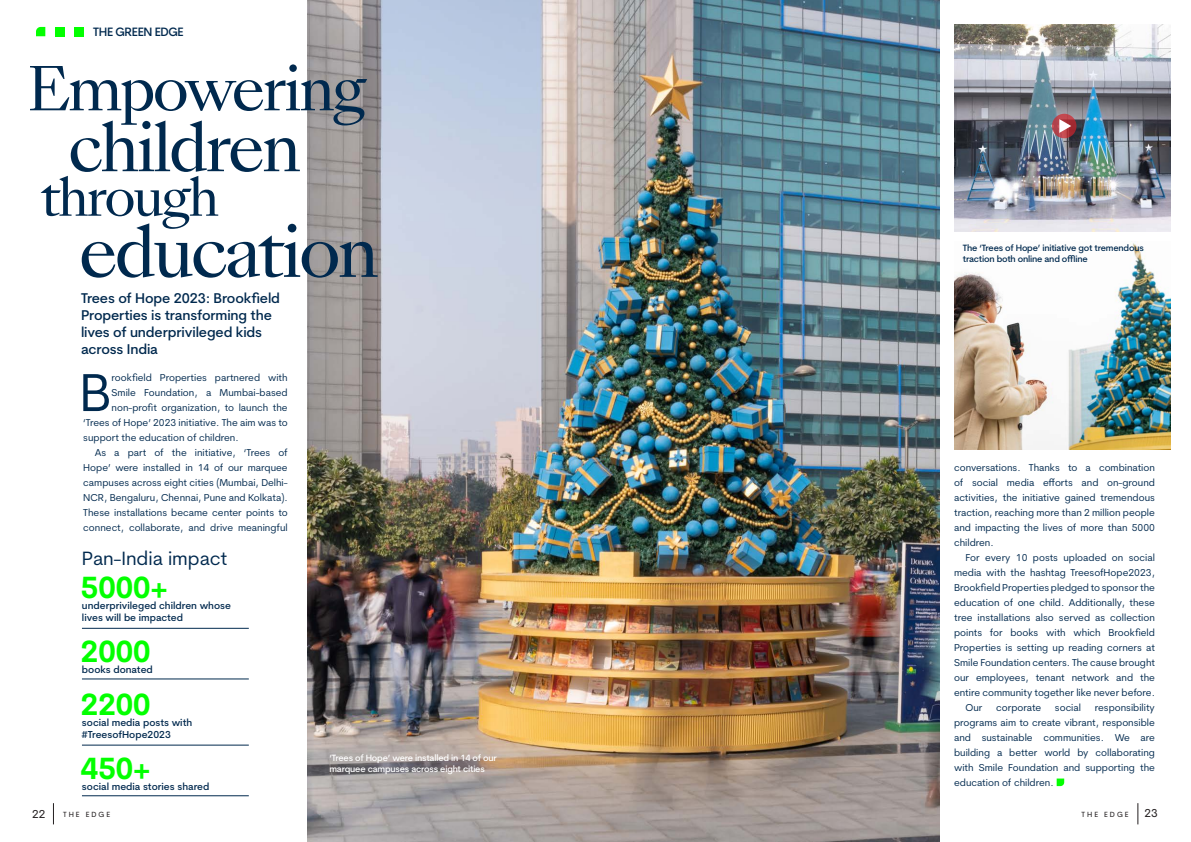
<style>
.page{position:relative;width:1191px;height:842px;background:#fff}
.page>*{position:absolute;margin:0;border:0;box-sizing:border-box;transform-origin:0 0}
.Heading{font:67.6px "Sang Bleu Kingdom";letter-spacing:-.05em;color:#00294e}
.Heading-2{font:64px "Sang Bleu Kingdom";letter-spacing:-.05em;color:#00294e}
.Heading-3{font:58.4px "Sang Bleu Kingdom";letter-spacing:-.05em;color:#00294e}
.Body_para{font:53.4px "Cerebri Sans";color:#00294e}
.Heading-4{font:50.5px "Sang Bleu Kingdom";letter-spacing:-.05em;color:#00294e}
.Body_para-2{font:700 30px "Cerebri Sans";color:#03ff00}
.Body_para-3{font:19.3px "Cerebri Sans";color:#00294e}
.Body_para-4{font:500 14px/17px "Cerebri Sans";letter-spacing:-.01em;color:#00294e}
.Body_para-5{font:500 12px "Cerebri Sans";letter-spacing:-.03em;color:#00294e}
.t1{font:11.4px "Cerebri Sans";color:#231f20}
.Body_para-6{font:10px/15px "Cerebri Sans";color:#00294e;text-align:justify}
.Body_para-7{font:500 10px/12px "Cerebri Sans";color:#00294e}
.Body_para-8{font:500 9px/11px "Cerebri Sans";letter-spacing:-.02em;color:#00294e}
.Body_para-9{font:500 9px/11px "Cerebri Sans";letter-spacing:-.02em;color:#fff}
.t2{font:7.4px "Cerebri Sans";letter-spacing:.27em;color:#231f20}
</style>
<div class="page">
<svg style="left:53px;top:803px;width:1px;height:21px"></svg>
<svg style="left:1137px;top:803px;width:1px;height:21px"></svg>
<img style="left:307px;top:0;width:632px;height:842px">
<img style="left:954px;top:24px;width:216px;height:207px">
<img style="left:954px;top:243px;width:216px;height:206px">
<div style="left:74px;top:27px;width:9px;height:9px;background:#03ff00"></div>
<div style="left:55px;top:27px;width:9px;height:9px;background:#03ff00"></div>
<svg style="left:36px;top:27px;width:9px;height:9px"></svg>
<hr style="left:82px;top:628px;width:167px;height:1px;background:#00294e">
<hr style="left:82px;top:745px;width:167px;height:1px;background:#00294e">
<hr style="left:82px;top:679px;width:167px;height:1px;background:#00294e">
<hr style="left:82px;top:795px;width:167px;height:1px;background:#00294e">
<svg style="left:1056px;top:778px;width:8px;height:8px"></svg>
<svg style="left:1052px;top:114px;width:24px;height:24px"></svg>
<svg style="left:1059px;top:119px;width:12px;height:14px"></svg>
<p class="Body_para-5" style="left:93px;top:25px;width:92px">THE GREEN EDGE</p>
<p class="Heading-3" style="left:27px;top:48px;width:341px">Empowering</p>
<p class="Heading-2" style="left:68px;top:103px;width:235px">children</p>
<p class="Heading-4" style="left:41px;top:162px;width:180px">through</p>
<p class="Heading" style="left:79px;top:205px;width:302px">education</p>
<p class="Body_para-4" style="left:81px;top:289px;width:200px">Trees of Hope 2023: Brookfield<br>Properties is transforming the lives of underprivileged kids across India</p>
<p class="Body_para" style="left:79px;top:360px;width:34px">B</p>
<p class="Body_para-6" style="left:112px;top:370px;width:178px">rookfield Properties partnered with</p>
<p class="Body_para-6" style="left:112px;top:385px;width:178px">Smile Foundation, a Mumbai-based</p>
<p class="Body_para-6" style="left:112px;top:400px;width:178px">non-profit organization, to launch the</p>
<p class="Body_para-6" style="left:83px;top:415px;width:206px">‘Trees of Hope’ 2023 initiative. The aim was to</p>
<p class="Body_para-6" style="left:83px;top:430px;width:157px">support the education of children.</p>
<p class="Body_para-6" style="left:83px;top:445px;width:206px;text-indent:11px">As a part of the initiative, ‘Trees of Hope’ were installed in 14 of our marquee campuses across eight cities (Mumbai, Delhi-NCR, Bengaluru, Chennai, Pune and Kolkata).<br>These installations became center points to connect, collaborate, and drive meaningful</p>
<p class="Body_para-3" style="left:82px;top:547px;width:147px">Pan-India impact</p>
<p class="Body_para-7" style="left:82px;top:599px;width:151px">underprivileged children whose lives will be impacted</p>
<p class="Body_para-2" style="left:81px;top:569px;width:88px">5000+</p>
<p class="Body_para-2" style="left:81px;top:633px;width:71px">2000</p>
<p class="Body_para-7" style="left:82px;top:663px;width:72px">books donated</p>
<p class="Body_para-2" style="left:81px;top:686px;width:71px">2200</p>
<p class="Body_para-7" style="left:82px;top:716px;width:112px">social media posts with #TreesofHope2023</p>
<p class="Body_para-2" style="left:81px;top:750px;width:71px">450+</p>
<p class="Body_para-7" style="left:82px;top:780px;width:129px">social media stories shared</p>
<p class="Body_para-9" style="left:329px;top:752px;width:169px">‘Trees of Hope’ were installed in 14 of our marquee campuses across eight cities</p>
<p class="Body_para-8" style="left:962px;top:242px;width:182px">The ‘Trees of Hope’ initiative got tremendous traction both online and offline</p>
<p class="Body_para-6" style="left:954px;top:460px;width:202px">conversations. Thanks to a combination of social media efforts and on-ground activities, the initiative gained tremendous traction, reaching more than 2 million people and impacting the lives of more than 5000 children.</p>
<p class="Body_para-6" style="left:954px;top:550px;width:202px;text-indent:11px">For every 10 posts uploaded on social media with the hashtag TreesofHope2023, Brookfield Properties pledged to sponsor the education of one child. Additionally, these tree installations also served as collection points for books with which Brookfield Properties is setting up reading corners at Smile Foundation centers. The cause brought our employees, tenant network and the entire community together like never before.</p>
<p class="Body_para-6" style="left:965px;top:700px;width:19px">Our</p>
<p class="Body_para-6" style="left:996px;top:700px;width:47px">corporate</p>
<p class="Body_para-6" style="left:1055px;top:700px;width:28px">social</p>
<p class="Body_para-6" style="left:954px;top:700px;width:202px;text-indent:141px">responsibility programs aim to create vibrant, responsible and sustainable communities. We are building a better world by collaborating with Smile Foundation and supporting the education of children.</p>
<p class="t1" style="left:32px;top:807px;width:15px">22</p>
<p class="t2" style="left:63px;top:810px;width:48px">THE EDGE</p>
<p class="t2" style="left:1081px;top:810px;width:48px">THE EDGE</p>
<p class="t1" style="left:1144px;top:806px;width:15px">23</p>
</div>
